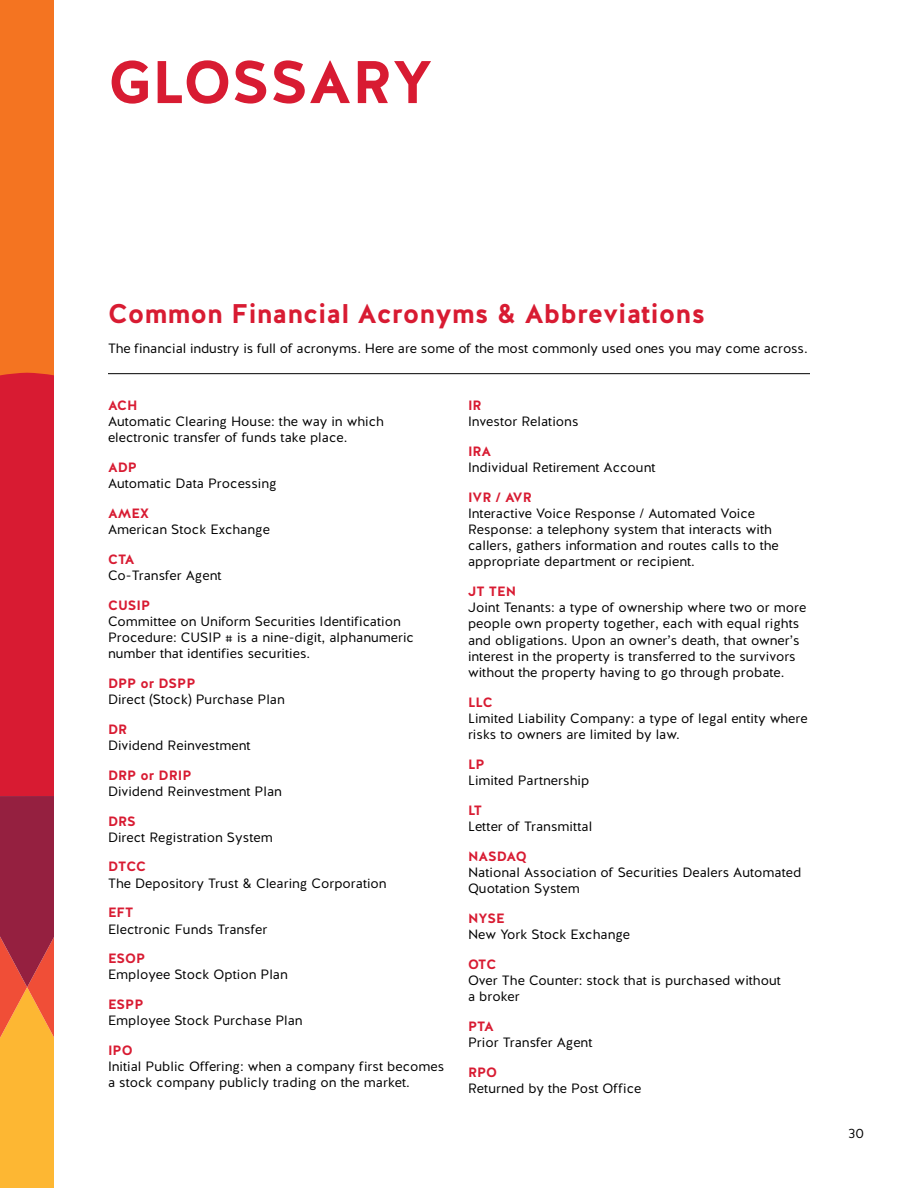
<style>
.page{position:relative;width:918px;height:1188px;background:#fff}
.page>*{position:absolute;margin:0;border:0;box-sizing:border-box;transform-origin:0 0}
.t1{font:700 60px "Halis GR";color:#d81b32}
.t2{font:700 27px "Halis GR";color:#d81b32}
.t3{font:13.5px/16.2px "Halis GR";color:#000}
.t4{font:700 13.5px "Halis GR";color:#d81b32}
</style>
<div class="page">
<div style="left:0;top:0;width:54px;height:460px;background:#f47421"></div>
<svg style="left:0;top:373px;width:54px;height:815px"></svg>
<hr style="left:108px;top:373px;width:702px;height:1px;background:#000">
<h1 class="t1" style="left:108px;top:43px;width:326px">GLOSSARY</h1>
<h2 class="t2" style="left:108px;top:297px;width:599px">Common Financial Acronyms &amp; Abbreviations</h2>
<p class="t3" style="left:108px;top:341px;width:701px">The financial industry is full of acronyms. Here are some of the most commonly used ones you may come across.</p>
<p class="t4" style="left:108px;top:396px;width:31px">ACH</p>
<p class="t3" style="left:108px;top:413px;width:278px">Automatic Clearing House: the way in which electronic transfer of funds take place.</p>
<p class="t4" style="left:108px;top:458px;width:31px">ADP</p>
<p class="t3" style="left:108px;top:476px;width:170px">Automatic Data Processing</p>
<p class="t4" style="left:108px;top:504px;width:42px">AMEX</p>
<p class="t3" style="left:108px;top:521px;width:163px">American Stock Exchange</p>
<p class="t4" style="left:108px;top:550px;width:28px">CTA</p>
<p class="t3" style="left:108px;top:567px;width:115px">Co-Transfer Agent</p>
<p class="t4" style="left:108px;top:596px;width:44px">CUSIP</p>
<p class="t3" style="left:108px;top:613px;width:308px">Committee on Uniform Securities Identification<br>Procedure: CUSIP # is a nine-digit, alphanumeric number that identifies securities.</p>
<p class="t4" style="left:108px;top:674px;width:89px">DPP or DSPP</p>
<p class="t3" style="left:108px;top:692px;width:178px">Direct (Stock) Purchase Plan</p>
<p class="t4" style="left:108px;top:720px;width:21px">DR</p>
<p class="t3" style="left:108px;top:737px;width:144px">Dividend Reinvestment</p>
<p class="t4" style="left:108px;top:766px;width:85px">DRP or DRIP</p>
<p class="t3" style="left:108px;top:783px;width:176px">Dividend Reinvestment Plan</p>
<p class="t4" style="left:108px;top:812px;width:29px">DRS</p>
<p class="t3" style="left:108px;top:829px;width:166px">Direct Registration System</p>
<p class="t4" style="left:108px;top:858px;width:40px">DTCC</p>
<p class="t3" style="left:108px;top:875px;width:280px">The Depository Trust &amp; Clearing Corporation</p>
<p class="t4" style="left:108px;top:904px;width:27px">EFT</p>
<p class="t3" style="left:108px;top:921px;width:161px">Electronic Funds Transfer</p>
<p class="t4" style="left:108px;top:950px;width:39px">ESOP</p>
<p class="t3" style="left:108px;top:967px;width:181px">Employee Stock Option Plan</p>
<p class="t4" style="left:108px;top:996px;width:37px">ESPP</p>
<p class="t3" style="left:108px;top:1013px;width:196px">Employee Stock Purchase Plan</p>
<p class="t4" style="left:108px;top:1042px;width:26px">IPO</p>
<p class="t3" style="left:108px;top:1059px;width:338px">Initial Public Offering: when a company first becomes a stock company publicly trading on the market.</p>
<p class="t4" style="left:468px;top:396px;width:15px">IR</p>
<p class="t3" style="left:468px;top:413px;width:112px">Investor Relations</p>
<p class="t4" style="left:468px;top:442px;width:25px">IRA</p>
<p class="t3" style="left:468px;top:459px;width:189px">Individual Retirement Account</p>
<p class="t4" style="left:468px;top:488px;width:65px">IVR / AVR</p>
<p class="t3" style="left:468px;top:505px;width:312px">Interactive Voice Response / Automated Voice Response: a telephony system that interacts with callers, gathers information and routes calls to the appropriate department or recipient.</p>
<p class="t4" style="left:468px;top:583px;width:50px">JT TEN</p>
<p class="t3" style="left:468px;top:600px;width:340px">Joint Tenants: a type of ownership where two or more people own property together, each with equal rights and obligations. Upon an owner’s death, that owner’s interest in the property is transferred to the survivors without the property having to go through probate.</p>
<p class="t4" style="left:468px;top:693px;width:26px">LLC</p>
<p class="t3" style="left:468px;top:710px;width:341px">Limited Liability Company: a type of legal entity where risks to owners are limited by law.</p>
<p class="t4" style="left:468px;top:755px;width:18px">LP</p>
<p class="t3" style="left:468px;top:773px;width:123px">Limited Partnership</p>
<p class="t4" style="left:468px;top:801px;width:16px">LT</p>
<p class="t3" style="left:468px;top:818px;width:126px">Letter of Transmittal</p>
<p class="t4" style="left:468px;top:847px;width:60px">NASDAQ</p>
<p class="t3" style="left:468px;top:864px;width:335px">National Association of Securities Dealers Automated<br>Quotation System</p>
<p class="t4" style="left:468px;top:909px;width:38px">NYSE</p>
<p class="t3" style="left:468px;top:926px;width:164px">New York Stock Exchange</p>
<p class="t4" style="left:468px;top:955px;width:30px">OTC</p>
<p class="t3" style="left:468px;top:972px;width:314px">Over The Counter: stock that is purchased without a broker</p>
<p class="t4" style="left:468px;top:1017px;width:27px">PTA</p>
<p class="t3" style="left:468px;top:1034px;width:126px">Prior Transfer Agent</p>
<p class="t4" style="left:468px;top:1063px;width:31px">RPO</p>
<p class="t3" style="left:468px;top:1080px;width:175px">Returned by the Post Office</p>
<p class="t3" style="left:849px;top:1126px;width:17px">30</p>
</div>
